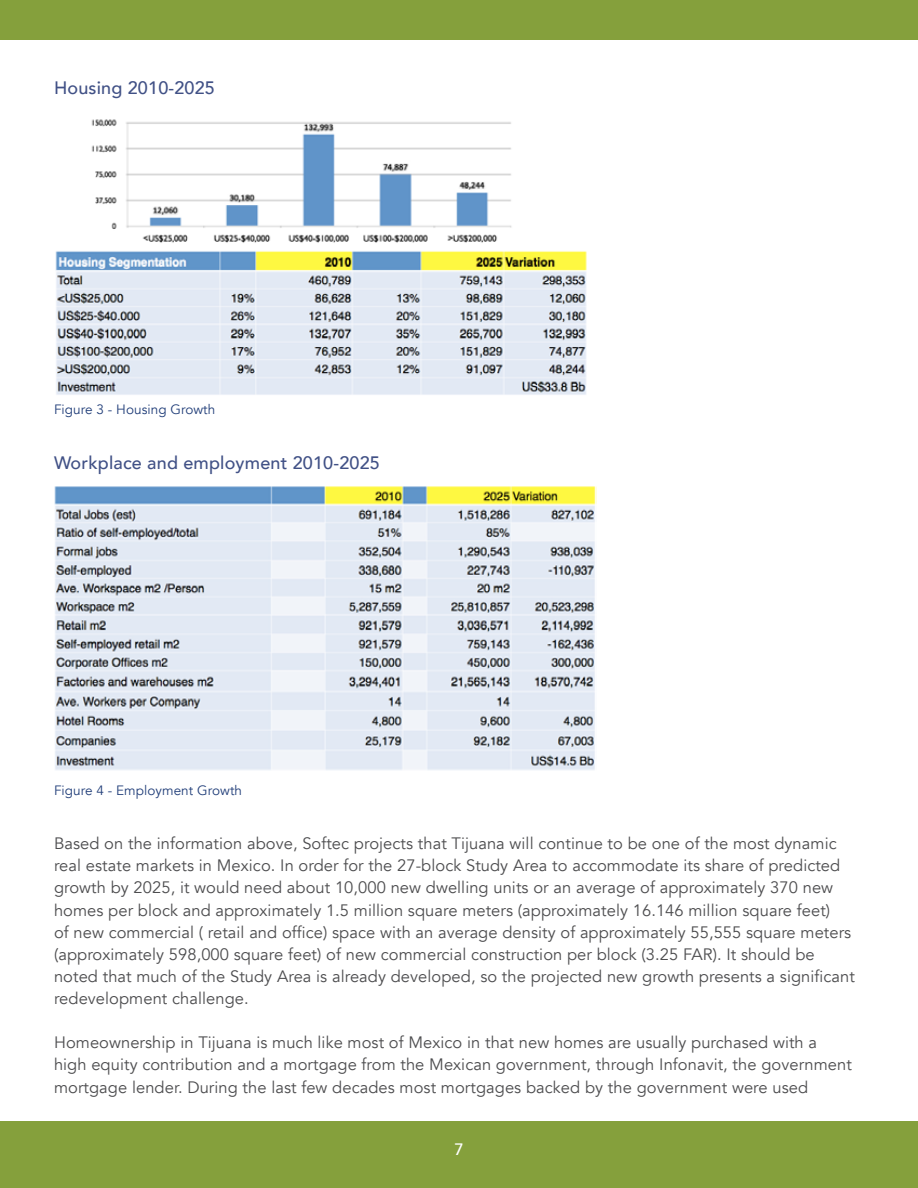
<style>
.page{position:relative;width:918px;height:1188px;background:#fff}
.page>*{position:absolute;margin:0;border:0;box-sizing:border-box;transform-origin:0 0}
.t1{font:500 18px "Avenir";letter-spacing:.01em;color:#415186}
.t2{font:16.5px/22.2px "Avenir";letter-spacing:.005em;color:#4d4d4f}
.t3{font:500 16.5px "Avenir";color:#fff}
.t4{font:13.5px "Avenir";letter-spacing:.005em;color:#213e79}
</style>
<div class="page">
<div style="left:0;top:0;width:918px;height:40px;background:#85a03c"></div>
<div style="left:0;top:1121px;width:918px;height:67px;background:#85a03c"></div>
<img style="left:55px;top:119px;width:532px;height:276px">
<img style="left:54px;top:486px;width:542px;height:284px">
<p class="t1" style="left:54px;top:72px;width:162px">Housing 2010-2025</p>
<p class="t4" style="left:54px;top:401px;width:163px">Figure 3 - Housing Growth</p>
<p class="t1" style="left:54px;top:447px;width:327px">Workplace and employment 2010-2025</p>
<p class="t4" style="left:54px;top:782px;width:190px">Figure 4 - Employment Growth</p>
<p class="t2" style="left:54px;top:833px;width:802px">Based on the information above, Softec projects that Tijuana will continue to be one of the most dynamic real estate markets in Mexico. In order for the 27-block Study Area to accommodate its share of predicted growth by 2025, it would need about 10,000 new dwelling units or an average of approximately 370 new homes per block and approximately 1.5 million square meters (approximately 16.146 million square feet)<br>of new commercial ( retail and office) space with an average density of approximately 55,555 square meters (approximately 598,000 square feet) of new commercial construction per block (3.25 FAR). It should be noted that much of the Study Area is already developed, so the projected new growth presents a significant redevelopment challenge.</p>
<p class="t2" style="left:54px;top:1032px;width:799px">Homeownership in Tijuana is much like most of Mexico in that new homes are usually purchased with a high equity contribution and a mortgage from the Mexican government, through Infonavit, the government mortgage lender. During the last few decades most mortgages backed by the government were used</p>
<p class="t3" style="left:454px;top:1135px;width:11px">7</p>
</div>
